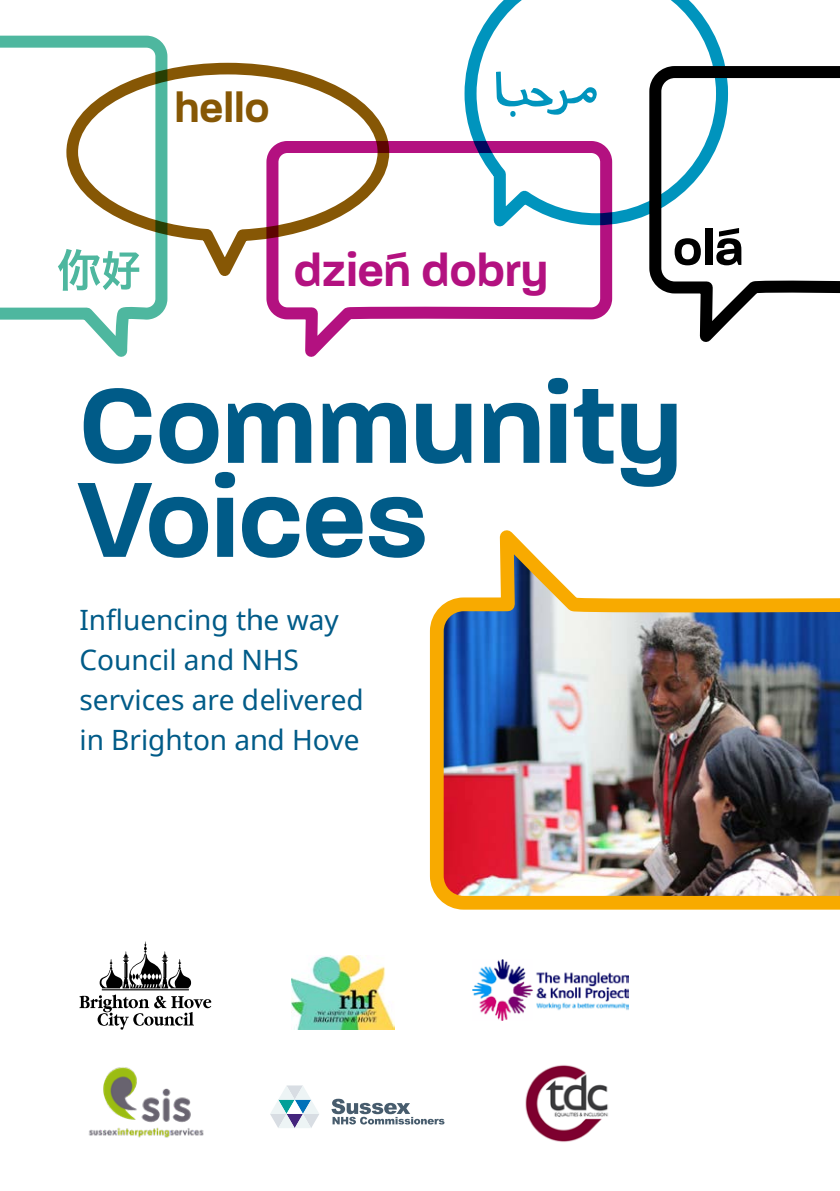
<style>
.page{position:relative;width:840px;height:1191px;background:#fff}
.page>*{position:absolute;margin:0;border:0;box-sizing:border-box;transform-origin:0 0}
.t1{font:600 115.4px/94px "Paralucent";color:#005b88}
.t2{font:600 51.4px "Paralucent";color:#000}
.t3{font:600 47.4px "Paralucent";color:#b31180}
.t4{font:600 43.4px "Paralucent";color:#865705}
.t5{font:28px/40px "Noto Sans";color:#005b88}
</style>
<div class="page">
<svg style="left:266px;top:141px;width:347px;height:216px"></svg>
<img style="left:429px;top:530px;width:410px;height:380px">
<svg style="left:0;top:35px;width:168px;height:322px"></svg>
<svg style="left:649px;top:66px;width:190px;height:276px"></svg>
<svg style="left:462px;top:0;width:267px;height:228px"></svg>
<svg style="left:79px;top:941px;width:132px;height:88px"></svg>
<img style="left:472px;top:959px;width:156px;height:61px">
<img style="left:88px;top:1067px;width:116px;height:71px">
<svg style="left:331px;top:1098px;width:113px;height:26px"></svg>
<svg style="left:270px;top:1085px;width:49px;height:43px"></svg>
<img style="left:525px;top:1065px;width:83px;height:77px">
<img style="left:292px;top:955px;width:102px;height:74px">
<svg style="left:64px;top:61px;width:327px;height:217px"></svg>
<svg style="left:495px;top:72px;width:107px;height:45px"></svg>
<svg style="left:58px;top:249px;width:81px;height:42px"></svg>
<h3 class="t4" style="left:174px;top:82px;width:96px">hello</h3>
<h3 class="t3" style="left:293px;top:242px;width:256px">dzień dobry</h3>
<h2 class="t2" style="left:672px;top:217px;width:72px">olá</h2>
<h1 class="t1" style="left:78px;top:378px;width:606px">Community<br>Voices</h1>
<p class="t5" style="left:79px;top:600px;width:285px">Influencing the way<br>Council and NHS services are delivered in Brighton and Hove</p>
</div>
